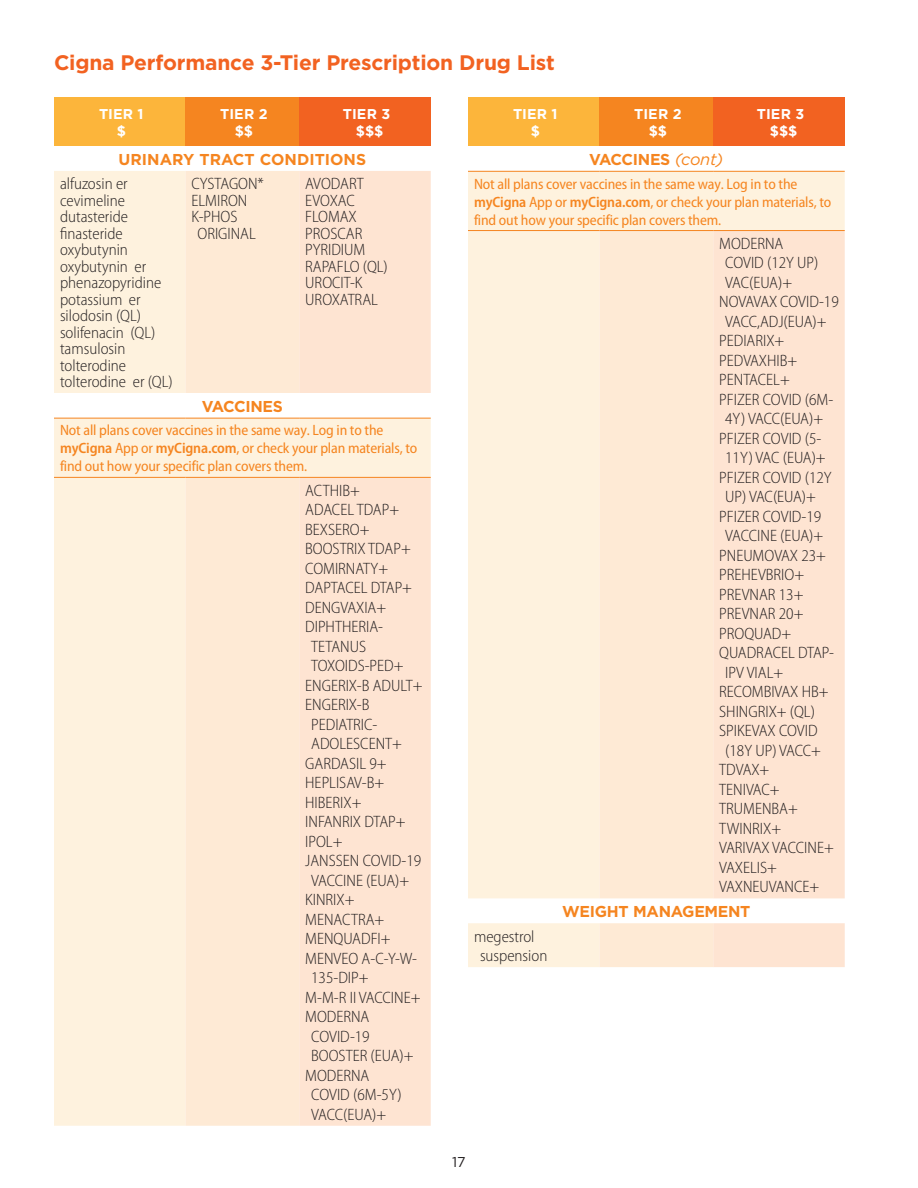
<style>
.page{position:relative;width:918px;height:1188px;background:#fff}
.page>*{position:absolute;margin:0;border:0;box-sizing:border-box;transform-origin:0 0}
.t1{font:700 21px "Gotham";letter-spacing:-.01em;color:#f26221}
.List_Header{font:300 semi-condensed 16.5px/19.5px "Myriad Pro";color:#231f20}
.Drug_list_categories{font:700 15.75px "Gotham";letter-spacing:-.02em;color:#f58520}
.Drug_list_categories-2{font:700 15.75px "Gotham";color:#f58520}
.List_Header-2{font:semi-condensed 15px/18px "Myriad Pro";letter-spacing:-.01em;color:#f58520}
.Table_column_header{font:700 14.25px/16.5px "Gotham";letter-spacing:.005em;color:#fff;text-align:center}
.t2{font:14.25px "Gotham";color:#231f20}
.s1{font-weight:600}
.s2{font-weight:400;font-style:italic;font-size:16.5px}
</style>
<div class="page">
<div style="left:54px;top:97px;width:132px;height:49px;background:#fcb53b"></div>
<div style="left:186px;top:97px;width:113px;height:49px;background:#f58520"></div>
<div style="left:299px;top:97px;width:132px;height:49px;background:#f26221"></div>
<div style="left:54px;top:171px;width:132px;height:955px;background:#fef2de"></div>
<div style="left:186px;top:171px;width:113px;height:955px;background:#feead5"></div>
<div style="left:299px;top:171px;width:132px;height:955px;background:#fee4d2"></div>
<div style="left:54px;top:393px;width:377px;height:25px;background:#fff"></div>
<hr style="left:54px;top:418px;width:132px;height:1px;background:#f58520">
<hr style="left:186px;top:418px;width:113px;height:1px;background:#f58520">
<hr style="left:299px;top:418px;width:132px;height:1px;background:#f58520">
<hr style="left:54px;top:477px;width:132px;height:1px;background:#f58520">
<hr style="left:186px;top:477px;width:113px;height:1px;background:#f58520">
<hr style="left:299px;top:477px;width:132px;height:1px;background:#f58520">
<div style="left:468px;top:97px;width:132px;height:49px;background:#fcb53b"></div>
<div style="left:600px;top:97px;width:113px;height:49px;background:#f58520"></div>
<div style="left:713px;top:97px;width:132px;height:49px;background:#f26221"></div>
<div style="left:468px;top:172px;width:377px;height:795px;background:#fef2de"></div>
<div style="left:600px;top:231px;width:113px;height:736px;background:#feead5"></div>
<div style="left:713px;top:231px;width:132px;height:736px;background:#fee4d2"></div>
<hr style="left:468px;top:171px;width:132px;height:1px;background:#f58520">
<hr style="left:600px;top:171px;width:113px;height:1px;background:#f58520">
<hr style="left:713px;top:171px;width:132px;height:1px;background:#f58520">
<hr style="left:468px;top:230px;width:132px;height:1px;background:#f58520">
<hr style="left:600px;top:230px;width:113px;height:1px;background:#f58520">
<hr style="left:713px;top:230px;width:132px;height:1px;background:#f58520">
<p class="t1" style="left:54px;top:49px;width:502px">Cigna Performance 3-Tier Prescription Drug List</p>
<p class="Table_column_header" style="left:220px;top:106px;width:49px">TIER 2</p>
<p class="Table_column_header" style="left:235px;top:122px;width:20px">$$</p>
<p class="Table_column_header" style="left:99px;top:106px;width:46px">TIER 1</p>
<p class="Table_column_header" style="left:117px;top:122px;width:11px">$</p>
<p class="Table_column_header" style="left:343px;top:106px;width:49px">TIER 3 $$$</p>
<p class="Drug_list_categories-2" style="left:119px;top:149px;width:249px">URINARY TRACT CONDITIONS</p>
<p class="List_Header" style="left:60px;top:174px;width:69px">alfuzosin er</p>
<p class="List_Header" style="left:60px;top:191px;width:67px">cevimeline</p>
<p class="List_Header" style="left:60px;top:207px;width:70px">dutasteride</p>
<p class="List_Header" style="left:60px;top:224px;width:64px">finasteride</p>
<p class="List_Header" style="left:60px;top:240px;width:69px">oxybutynin</p>
<p class="List_Header" style="left:60px;top:257px;width:88px">oxybutynin er</p>
<p class="List_Header" style="left:60px;top:273px;width:103px">phenazopyridine</p>
<p class="List_Header" style="left:60px;top:290px;width:82px">potassium er</p>
<p class="List_Header" style="left:60px;top:306px;width:83px">silodosin (QL)</p>
<p class="List_Header" style="left:60px;top:323px;width:97px">solifenacin (QL)</p>
<p class="List_Header" style="left:60px;top:339px;width:67px">tamsulosin</p>
<p class="List_Header" style="left:60px;top:356px;width:68px">tolterodine</p>
<p class="List_Header" style="left:60px;top:372px;width:114px">tolterodine er (QL)</p>
<p class="List_Header" style="left:192px;top:174px;width:74px">CYSTAGON*</p>
<p class="List_Header" style="left:192px;top:191px;width:57px">ELMIRON</p>
<p class="List_Header" style="left:198px;top:209px;width:60px;line-height:16.5px;text-indent:-6px">K-PHOS<br>ORIGINAL</p>
<p class="List_Header" style="left:305px;top:174px;width:60px">AVODART</p>
<p class="List_Header" style="left:305px;top:191px;width:51px">EVOXAC</p>
<p class="List_Header" style="left:305px;top:207px;width:53px">FLOMAX</p>
<p class="List_Header" style="left:305px;top:224px;width:59px">PROSCAR</p>
<p class="List_Header" style="left:305px;top:240px;width:62px">PYRIDIUM</p>
<p class="List_Header" style="left:305px;top:257px;width:84px">RAPAFLO (QL)</p>
<p class="List_Header" style="left:305px;top:273px;width:59px">UROCIT-K</p>
<p class="List_Header" style="left:305px;top:290px;width:74px">UROXATRAL</p>
<p class="Drug_list_categories" style="left:202px;top:396px;width:83px">VACCINES</p>
<p class="List_Header-2" style="left:60px;top:422px;width:359px">Not all plans cover vaccines in the same way. Log in to the <span class="s1">myCigna</span> App or <span class="s1">myCigna.com</span>, or check your plan materials, to find out how your specific plan covers them.</p>
<p class="List_Header" style="left:305px;top:481px;width:56px">ACTHIB+</p>
<p class="List_Header" style="left:305px;top:500px;width:95px">ADACEL TDAP+</p>
<p class="List_Header" style="left:305px;top:520px;width:66px">BEXSERO+</p>
<p class="List_Header" style="left:305px;top:539px;width:107px">BOOSTRIX TDAP+</p>
<p class="List_Header" style="left:305px;top:559px;width:84px">COMIRNATY+</p>
<p class="List_Header" style="left:305px;top:578px;width:108px">DAPTACEL DTAP+</p>
<p class="List_Header" style="left:305px;top:598px;width:83px">DENGVAXIA+</p>
<p class="List_Header" style="left:311px;top:617px;width:94px;text-indent:-6px">DIPHTHERIA-<br>TETANUS<br>TOXOIDS-PED+</p>
<p class="List_Header" style="left:305px;top:676px;width:119px">ENGERIX-B ADULT+</p>
<p class="List_Header" style="left:311px;top:695px;width:92px;text-indent:-6px">ENGERIX-B<br>PEDIATRIC-<br>ADOLESCENT+</p>
<p class="List_Header" style="left:305px;top:754px;width:83px">GARDASIL 9+</p>
<p class="List_Header" style="left:305px;top:773px;width:81px">HEPLISAV-B+</p>
<p class="List_Header" style="left:305px;top:793px;width:58px">HIBERIX+</p>
<p class="List_Header" style="left:305px;top:812px;width:102px">INFANRIX DTAP+</p>
<p class="List_Header" style="left:305px;top:832px;width:39px">IPOL+</p>
<p class="List_Header" style="left:305px;top:851px;width:117px;text-align:center">JANSSEN COVID-19<br>VACCINE (EUA)+</p>
<p class="List_Header" style="left:305px;top:890px;width:51px">KINRIX+</p>
<p class="List_Header" style="left:305px;top:910px;width:81px">MENACTRA+</p>
<p class="List_Header" style="left:305px;top:929px;width:87px">MENQUADFI+</p>
<p class="List_Header" style="left:311px;top:949px;width:107px;text-indent:-6px">MENVEO A-C-Y-W-<br>135-DIP+</p>
<p class="List_Header" style="left:305px;top:988px;width:117px">M-M-R II VACCINE+</p>
<p class="List_Header" style="left:311px;top:1007px;width:104px;text-indent:-6px">MODERNA<br>COVID-19<br>BOOSTER (EUA)+</p>
<p class="List_Header" style="left:311px;top:1066px;width:92px;text-indent:-6px">MODERNA<br>COVID (6M-5Y)<br>VACC(EUA)+</p>
<p class="Table_column_header" style="left:513px;top:106px;width:46px">TIER 1</p>
<p class="Table_column_header" style="left:531px;top:122px;width:11px">$</p>
<p class="Table_column_header" style="left:634px;top:106px;width:49px">TIER 2</p>
<p class="Table_column_header" style="left:649px;top:122px;width:20px">$$</p>
<p class="Table_column_header" style="left:757px;top:106px;width:49px">TIER 3 $$$</p>
<p class="Drug_list_categories" style="left:589px;top:149px;width:136px">VACCINES <span class="s2">(cont)</span></p>
<p class="List_Header-2" style="left:474px;top:175px;width:359px">Not all plans cover vaccines in the same way. Log in to the <span class="s1">myCigna</span> App or <span class="s1">myCigna.com</span>, or check your plan materials, to find out how your specific plan covers them.</p>
<p class="List_Header" style="left:725px;top:234px;width:95px;text-indent:-6px">MODERNA<br>COVID (12Y UP)<br>VAC(EUA)+</p>
<p class="List_Header" style="left:719px;top:293px;width:121px;text-align:center">NOVAVAX COVID-19<br>VACC,ADJ(EUA)+</p>
<p class="List_Header" style="left:719px;top:332px;width:67px">PEDIARIX+</p>
<p class="List_Header" style="left:719px;top:351px;width:80px">PEDVAXHIB+</p>
<p class="List_Header" style="left:719px;top:371px;width:72px">PENTACEL+</p>
<p class="List_Header" style="left:719px;top:390px;width:116px;text-align:center">PFIZER COVID (6M-<br>4Y) VACC(EUA)+</p>
<p class="List_Header" style="left:719px;top:429px;width:108px;text-align:center">PFIZER COVID (5-<br>11Y) VAC (EUA)+</p>
<p class="List_Header" style="left:719px;top:468px;width:114px;text-align:center">PFIZER COVID (12Y<br>UP) VAC(EUA)+</p>
<p class="List_Header" style="left:719px;top:507px;width:106px;text-align:center">PFIZER COVID-19<br>VACCINE (EUA)+</p>
<p class="List_Header" style="left:719px;top:546px;width:108px">PNEUMOVAX 23+</p>
<p class="List_Header" style="left:719px;top:566px;width:87px">PREHEVBRIO+</p>
<p class="List_Header" style="left:719px;top:585px;width:86px">PREVNAR 13+</p>
<p class="List_Header" style="left:719px;top:605px;width:86px">PREVNAR 20+</p>
<p class="List_Header" style="left:719px;top:624px;width:74px">PROQUAD+</p>
<p class="List_Header" style="left:725px;top:644px;width:110px;text-indent:-6px">QUADRACEL DTAP-<br>IPV VIAL+</p>
<p class="List_Header" style="left:719px;top:683px;width:111px">RECOMBIVAX HB+</p>
<p class="List_Header" style="left:719px;top:702px;width:97px">SHINGRIX+ (QL)</p>
<p class="List_Header" style="left:719px;top:722px;width:103px;text-align:center">SPIKEVAX COVID (18Y UP) VACC+</p>
<p class="List_Header" style="left:719px;top:761px;width:52px">TDVAX+</p>
<p class="List_Header" style="left:719px;top:780px;width:62px">TENIVAC+</p>
<p class="List_Header" style="left:719px;top:800px;width:80px">TRUMENBA+</p>
<p class="List_Header" style="left:719px;top:819px;width:63px">TWINRIX+</p>
<p class="List_Header" style="left:719px;top:839px;width:116px">VARIVAX VACCINE+</p>
<p class="List_Header" style="left:719px;top:858px;width:59px">VAXELIS+</p>
<p class="List_Header" style="left:719px;top:878px;width:102px">VAXNEUVANCE+</p>
<p class="Drug_list_categories" style="left:562px;top:901px;width:190px">WEIGHT MANAGEMENT</p>
<p class="List_Header" style="left:480px;top:927px;width:69px;text-indent:-6px">megestrol suspension</p>
<p class="t2" style="left:452px;top:1153px;width:15px">17</p>
</div>
